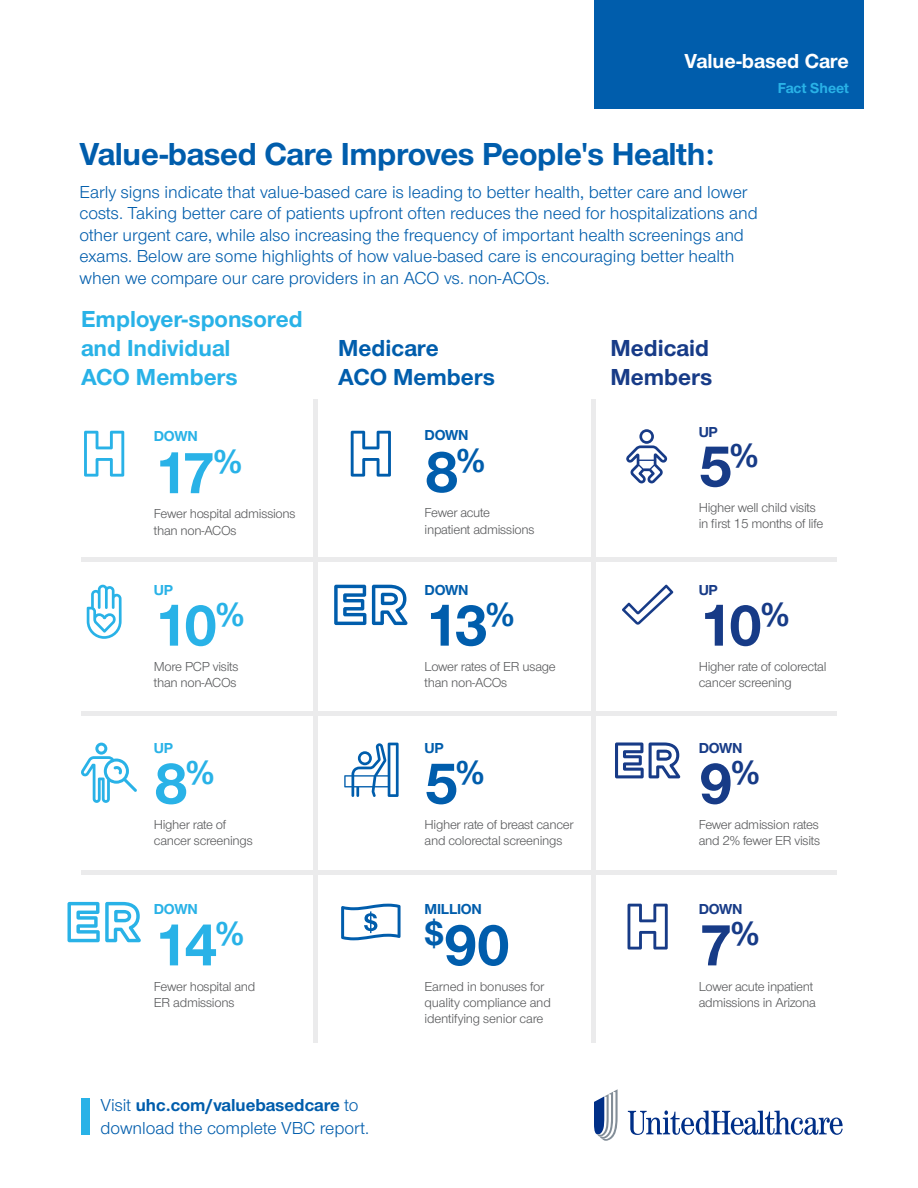
<style>
.page{position:relative;width:918px;height:1188px;background:#fff}
.page>*{position:absolute;margin:0;border:0;box-sizing:border-box;transform-origin:0 0}
.t1{font:700 60px "UHC Sans";color:#29b2e7}
.t2{font:700 60px "UHC Sans";color:#005dac}
.t3{font:700 60px "UHC Sans";color:#173b87}
.t4{font:700 33px "UHC Sans";letter-spacing:-.01em;color:#005dac}
.t5{font:700 24px/28.8px "UHC Sans";color:#29b2e7}
.t6{font:700 24px/28.8px "UHC Sans";color:#005dac}
.t7{font:700 24px/28.8px "UHC Sans";color:#173b87}
.t8{font:700 21px "UHC Sans";color:#fff}
.t9{font:18px/21.6px "UHC Sans";color:#005dac}
.t10{font:700 15px "UHC Sans";letter-spacing:-.02em;color:#005dac}
.t11{font:700 15px "UHC Sans";letter-spacing:-.02em;color:#29b2e7}
.t12{font:700 15px "UHC Sans";letter-spacing:-.02em;color:#173b87}
.t13{font:700 15px "UHC Sans";color:#29b2e7}
.t14{font:13.5px/16.2px "UHC Sans";letter-spacing:-.02em;color:#58595b}
.s1{font-weight:700}
</style>
<div class="page">
<div style="left:594px;top:0;width:270px;height:108px;background:#005dac"></div>
<div style="left:313px;top:399px;width:5px;height:643px;background:#ebebec"></div>
<div style="left:81px;top:557px;width:756px;height:5px;background:#ebebec"></div>
<div style="left:81px;top:711px;width:756px;height:5px;background:#ebebec"></div>
<div style="left:81px;top:870px;width:756px;height:5px;background:#ebebec"></div>
<div style="left:591px;top:399px;width:5px;height:643px;background:#ebebec"></div>
<svg style="left:84px;top:431px;width:40px;height:46px"></svg>
<svg style="left:351px;top:431px;width:40px;height:46px"></svg>
<svg style="left:334px;top:585px;width:32px;height:40px"></svg>
<svg style="left:372px;top:585px;width:36px;height:40px"></svg>
<svg style="left:67px;top:902px;width:74px;height:40px"></svg>
<svg style="left:87px;top:585px;width:35px;height:54px"></svg>
<svg style="left:622px;top:585px;width:51px;height:40px"></svg>
<svg style="left:628px;top:1110px;width:215px;height:25px"></svg>
<svg style="left:594px;top:1089px;width:24px;height:52px"></svg>
<div style="left:81px;top:1098px;width:9px;height:37px;background:#29b2e7"></div>
<svg style="left:628px;top:904px;width:40px;height:46px"></svg>
<svg style="left:81px;top:743px;width:56px;height:60px"></svg>
<svg style="left:344px;top:743px;width:55px;height:54px"></svg>
<svg style="left:615px;top:742px;width:65px;height:36px"></svg>
<svg style="left:341px;top:904px;width:60px;height:36px"></svg>
<svg style="left:626px;top:429px;width:41px;height:54px"></svg>
<h3 class="t8" style="left:684px;top:47px;width:166px">Value-based Care</h3>
<p class="t13" style="left:778px;top:78px;width:73px">Fact Sheet</p>
<h2 class="t4" style="left:80px;top:132px;width:637px">Value-based Care Improves People's Health:</h2>
<p class="t9" style="left:80px;top:180px;width:680px">Early signs indicate that value-based care is leading to better health, better care and lower costs. Taking better care of patients upfront often reduces the need for hospitalizations and other urgent care, while also increasing the frequency of important health screenings and exams. Below are some highlights of how value-based care is encouraging better health when we compare our care providers in an ACO vs. non-ACOs.</p>
<h3 class="t5" style="left:81px;top:304px;width:223px">Employer-sponsored and Individual<br>ACO Members</h3>
<h3 class="t6" style="left:338px;top:333px;width:158px">Medicare<br>ACO Members</h3>
<h3 class="t7" style="left:611px;top:333px;width:103px">Medicaid<br>Members</h3>
<p class="t11" style="left:154px;top:426px;width:45px">DOWN</p>
<h1 class="t1" style="left:154px;top:433px;width:90px">17<sup>%</sup></h1>
<p class="t14" style="left:154px;top:505px;width:143px">Fewer hospital admissions than non-ACOs</p>
<p class="t11" style="left:154px;top:580px;width:21px">UP</p>
<h1 class="t1" style="left:154px;top:585px;width:92px">10<sup>%</sup></h1>
<p class="t14" style="left:154px;top:658px;width:86px">More PCP visits than non-ACOs</p>
<p class="t11" style="left:154px;top:738px;width:21px">UP</p>
<h1 class="t1" style="left:154px;top:743px;width:62px">8<sup>%</sup></h1>
<p class="t14" style="left:154px;top:816px;width:100px">Higher rate of cancer screenings</p>
<p class="t11" style="left:154px;top:899px;width:45px">DOWN</p>
<h1 class="t1" style="left:154px;top:905px;width:92px">14<sup>%</sup></h1>
<p class="t14" style="left:154px;top:978px;width:103px">Fewer hospital and<br>ER admissions</p>
<h3 class="t9" style="left:100px;top:1093px;width:270px;line-height:22.5px">Visit <span class="s1">uhc.com/valuebasedcare</span> to download the complete VBC report.</h3>
<p class="t10" style="left:425px;top:424px;width:45px">DOWN</p>
<h1 class="t2" style="left:425px;top:432px;width:62px">8<sup>%</sup></h1>
<p class="t14" style="left:425px;top:504px;width:111px">Fewer acute inpatient admissions</p>
<p class="t10" style="left:425px;top:580px;width:45px">DOWN</p>
<h1 class="t2" style="left:425px;top:585px;width:91px">13<sup>%</sup></h1>
<p class="t14" style="left:425px;top:658px;width:133px">Lower rates of ER usage than non-ACOs</p>
<p class="t10" style="left:425px;top:738px;width:21px">UP</p>
<h1 class="t2" style="left:425px;top:743px;width:61px">5<sup>%</sup></h1>
<p class="t14" style="left:425px;top:816px;width:151px">Higher rate of breast cancer and colorectal screenings</p>
<p class="t10" style="left:425px;top:899px;width:59px">MILLION</p>
<h1 class="t2" style="left:425px;top:905px;width:87px"><sup>$</sup>90</h1>
<p class="t14" style="left:425px;top:978px;width:128px">Earned in bonuses for quality compliance and identifying senior care</p>
<p class="t12" style="left:699px;top:422px;width:21px">UP</p>
<h1 class="t3" style="left:699px;top:426px;width:61px">5<sup>%</sup></h1>
<p class="t14" style="left:699px;top:499px;width:126px">Higher well child visits in first 15 months of life</p>
<p class="t12" style="left:699px;top:580px;width:21px">UP</p>
<h1 class="t3" style="left:699px;top:585px;width:92px">10<sup>%</sup></h1>
<p class="t14" style="left:699px;top:658px;width:129px">Higher rate of colorectal cancer screening</p>
<p class="t12" style="left:699px;top:738px;width:45px">DOWN</p>
<h1 class="t3" style="left:699px;top:743px;width:63px">9<sup>%</sup></h1>
<p class="t14" style="left:699px;top:816px;width:123px">Fewer admission rates and 2% fewer ER visits</p>
<p class="t12" style="left:699px;top:899px;width:45px">DOWN</p>
<h1 class="t3" style="left:699px;top:905px;width:62px">7<sup>%</sup></h1>
<p class="t14" style="left:699px;top:978px;width:119px">Lower acute inpatient admissions in Arizona</p>
</div>
